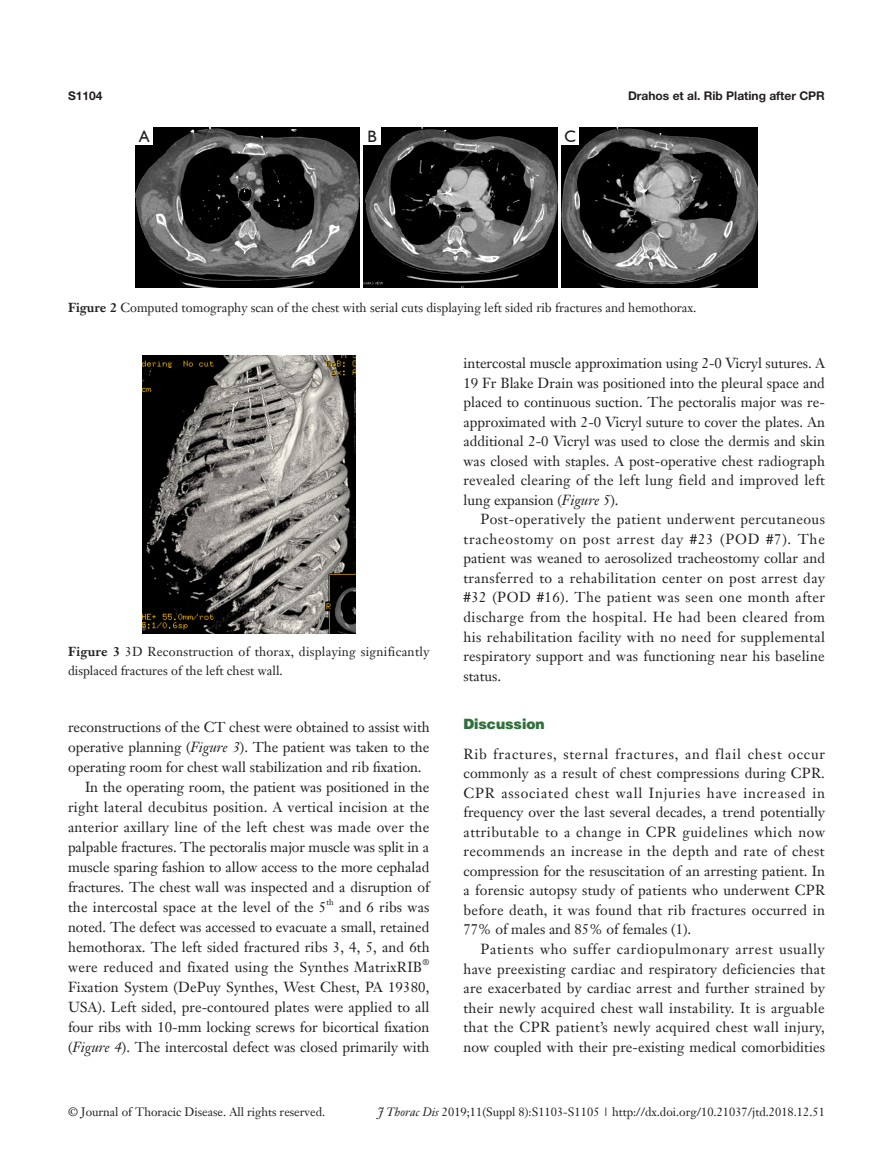
<style>
.page{position:relative;width:893px;height:1170px;background:#fff}
.page>*{position:absolute;margin:0;border:0;box-sizing:border-box;transform-origin:0 0}
.t1{font:16.5px "Humanist 521 BT";color:#231f20}
.t2{font:14.25px/19.5px "Janson Text LT";letter-spacing:.005em;color:#231f20;text-align:justify}
.t3{font:900 14.25px "Helvetica";color:#30703e}
.t4{font:12.75px "Janson Text LT";color:#231f20}
.t5{font:12.75px/19.5px "Janson Text LT";letter-spacing:.02em;color:#231f20}
.t6{font:12px "Janson Text LT";color:#231f20}
.Running_title{font:700 12px "Helvetica Neue LT Pro";color:#231f20}
.t7{font:8.25px "Janson Text LT";color:#231f20}
.s1{font-weight:700}
.s2{font-style:italic}
</style>
<div class="page">
<img style="left:142px;top:356px;width:213px;height:277px">
<img style="left:136px;top:128px;width:223px;height:160px">
<img style="left:364px;top:128px;width:193px;height:160px">
<img style="left:562px;top:128px;width:195px;height:160px">
<div style="left:562px;top:128px;width:17px;height:17px;background:#fff"></div>
<div style="left:364px;top:128px;width:17px;height:17px;background:#fff"></div>
<div style="left:136px;top:128px;width:17px;height:17px;background:#fff"></div>
<p class="Running_title" style="left:68px;top:88px;width:36px">S1104</p>
<p class="t1" style="left:139px;top:126px;width:12px">A</p>
<p class="t1" style="left:367px;top:126px;width:11px">B</p>
<p class="t1" style="left:564px;top:126px;width:13px">C</p>
<p class="Running_title" style="left:628px;top:88px;width:198px">Drahos et al. Rib Plating after CPR</p>
<p class="t4" style="left:68px;top:299px;width:630px"><span class="s1">Figure 2</span> Computed tomography scan of the chest with serial cuts displaying left sided rib fractures and hemothorax.</p>
<p class="t5" style="left:68px;top:641px;width:363px"><span class="s1">Figure 3</span> 3D Reconstruction of thorax, displaying significantly displaced fractures of the left chest wall.</p>
<p class="t2" style="left:68px;top:716px;width:363px;line-height:20px">reconstructions of the CT chest were obtained to assist with operative planning (<span class="s2">Figure 3</span>). The patient was taken to the operating room for chest wall stabilization and rib fixation.</p>
<p class="t2" style="left:68px;top:776px;width:363px;line-height:20px;text-indent:17px">In the operating room, the patient was positioned in the right lateral decubitus position. A vertical incision at the anterior axillary line of the left chest was made over the palpable fractures. The pectoralis major muscle was split in a muscle sparing fashion to allow access to the more cephalad fractures. The chest wall was inspected and a disruption of the intercostal space at the level of the 5</p>
<p class="t7" style="left:326px;top:896px;width:9px">th</p>
<p class="t2" style="left:68px;top:896px;width:363px;line-height:20px;text-indent:271px">and 6 ribs was noted. The defect was accessed to evacuate a small, retained hemothorax. The left sided fractured ribs 3, 4, 5, and 6th were reduced and fixated using the Synthes MatrixRIB</p>
<p class="t7" style="left:422px;top:956px;width:8px">®</p>
<p class="t2" style="left:68px;top:976px;width:363px;line-height:20px">Fixation System (DePuy Synthes, West Chest, PA 19380, USA). Left sided, pre-contoured plates were applied to all four ribs with 10-mm locking screws for bicortical fixation (<span class="s2">Figure 4</span>). The intercostal defect was closed primarily with</p>
<p class="t2" style="left:463px;top:353px;width:363px">intercostal muscle approximation using 2-0 Vicryl sutures. A 19 Fr Blake Drain was positioned into the pleural space and placed to continuous suction. The pectoralis major was re&shy;approximated with 2-0 Vicryl suture to cover the plates. An additional 2-0 Vicryl was used to close the dermis and skin was closed with staples. A post-operative chest radiograph revealed clearing of the left lung field and improved left lung expansion (<span class="s2">Figure 5</span>).</p>
<p class="t2" style="left:463px;top:509px;width:363px;text-indent:17px">Post-operatively the patient underwent percutaneous tracheostomy on post arrest day #23 (POD #7). The patient was weaned to aerosolized tracheostomy collar and transferred to a rehabilitation center on post arrest day #32 (POD #16). The patient was seen one month after discharge from the hospital. He had been cleared from his rehabilitation facility with no need for supplemental respiratory support and was functioning near his baseline status.</p>
<p class="t3" style="left:463px;top:715px;width:83px">Discussion</p>
<p class="t2" style="left:463px;top:743px;width:363px">Rib fractures, sternal fractures, and flail chest occur commonly as a result of chest compressions during CPR.<br>CPR associated chest wall Injuries have increased in frequency over the last several decades, a trend potentially attributable to a change in CPR guidelines which now recommends an increase in the depth and rate of chest compression for the resuscitation of an arresting patient. In a forensic autopsy study of patients who underwent CPR before death, it was found that rib fractures occurred in 77% of males and 85% of females (1).</p>
<p class="t2" style="left:463px;top:939px;width:363px;text-indent:17px">Patients who suffer cardiopulmonary arrest usually have preexisting cardiac and respiratory deficiencies that are exacerbated by cardiac arrest and further strained by their newly acquired chest wall instability. It is arguable that the CPR patient’s newly acquired chest wall injury, now coupled with their pre-existing medical comorbidities</p>
<p class="t6" style="left:68px;top:1104px;width:259px">© Journal of Thoracic Disease. All rights reserved.</p>
<p class="t6" style="left:378px;top:1104px;width:449px"><span class="s2">J Thorac Dis</span> 2019;11(Suppl 8):S1103-S1105 | http://dx.doi.org/10.21037/jtd.2018.12.51</p>
</div>
